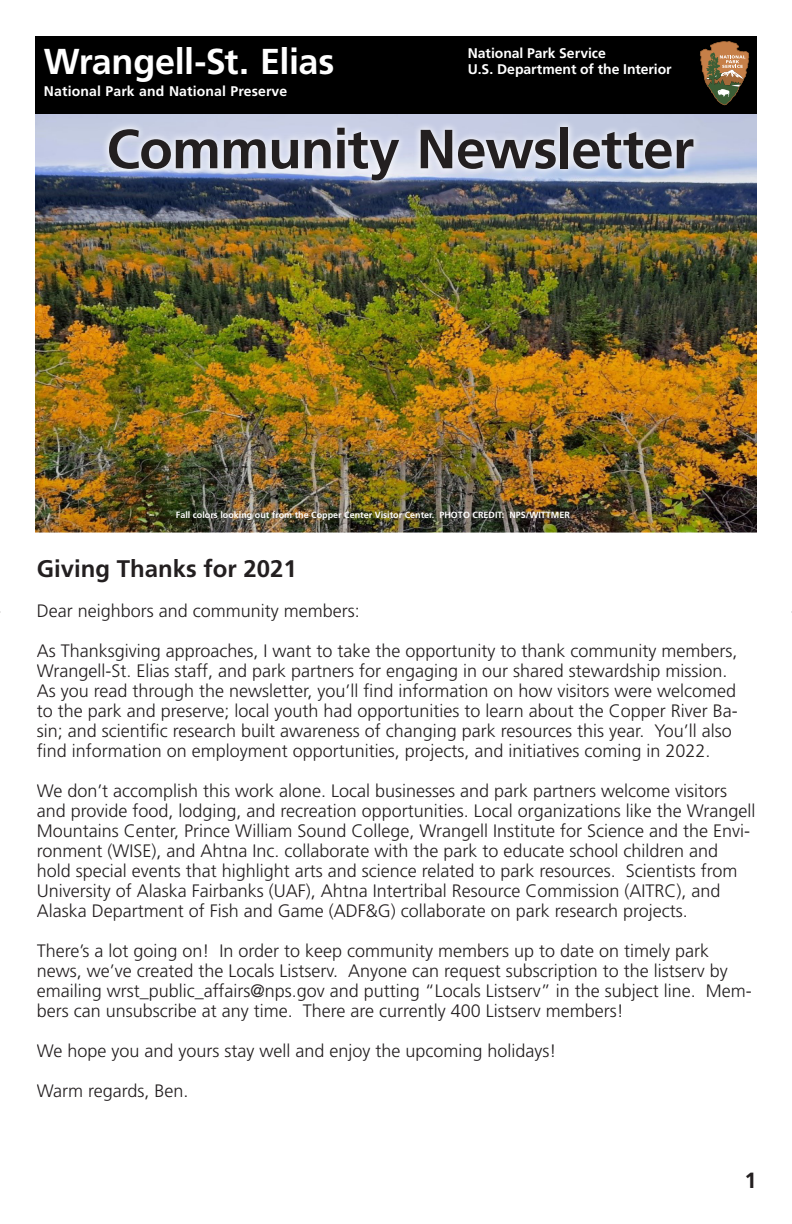
<style>
.page{position:relative;width:792px;height:1224px;background:#fff}
.page>*{position:absolute;margin:0;border:0;box-sizing:border-box;transform-origin:0 0}
.t1{font:700 55px "Frutiger LT Std";letter-spacing:-.015em;color:#231f20}
.t2{font:700 36px "Frutiger LT Std";letter-spacing:-.015em;color:#fff}
.t3{font:700 24px "Frutiger LT Std";color:#231f20}
.t4{font:700 22px "Frutiger LT Std";color:#231f20}
.t5{font:300 18px/20px "Frutiger LT Std";color:#231f20}
.t6{font:700 14px/16px "Frutiger LT Std";color:#fff}
.t7{font:700 9px "Frutiger LT Std";color:#fff}
</style>
<div class="page">
<div style="left:35px;top:36px;width:722px;height:78px;background:#000"></div>
<svg style="left:700px;top:41px;width:49px;height:64px"></svg>
<img style="left:36px;top:114px;width:720px;height:419px">
<div style="left:101px;top:119px;width:601px;height:70px;background:#fff;opacity:.9"></div>
<p class="t2" style="left:44px;top:40px;width:292px">Wrangell-St. Elias</p>
<p class="t6" style="left:468px;top:45px;width:205px">National Park Service<br>U.S. Department of the Interior</p>
<p class="t6" style="left:44px;top:83px;width:245px">National Park and National Preserve</p>
<h1 class="t1" style="left:106px;top:117px;width:589px">Community Newsletter</h1>
<p class="t7" style="left:176px;top:509px;width:396px">Fall colors looking out from the Copper Center Visitor Center. PHOTO CREDIT: NPS/WITTMER</p>
<p class="t3" style="left:37px;top:555px;width:262px">Giving Thanks for 2021</p>
<p class="t5" style="left:37px;top:601px;width:325px">Dear neighbors and community members:</p>
<p class="t5" style="left:37px;top:641px;width:703px">As Thanksgiving approaches, I want to take the opportunity to thank community members, Wrangell-St. Elias staff, and park partners for engaging in our shared stewardship mission.<br>As you read through the newsletter, you’ll fnd information on how visitors were welcomed to the park and preserve; local youth had opportunities to learn about the Copper River Ba&shy;sin; and scientifc research built awareness of changing park resources this year. You’ll also fnd information on employment opportunities, projects, and initiatives coming in 2022.</p>
<p class="t5" style="left:37px;top:781px;width:720px">We don’t accomplish this work alone. Local businesses and park partners welcome visitors and provide food, lodging, and recreation opportunities. Local organizations like the Wrangell Mountains Center, Prince William Sound College, Wrangell Institute for Science and the Envi&shy;ronment (WISE), and Ahtna Inc. collaborate with the park to educate school children and hold special events that highlight arts and science related to park resources. Scientists from University of Alaska Fairbanks (UAF), Ahtna Intertribal Resource Commission (AITRC), and Alaska Department of Fish and Game (ADF&amp;G) collaborate on park research projects.</p>
<p class="t5" style="left:37px;top:941px;width:717px">There’s a lot going on! In order to keep community members up to date on timely park news, we’ve created the Locals Listserv. Anyone can request subscription to the listserv by emailing wrst_public_affairs@nps.gov and putting “Locals Listserv” in the subject line. Mem&shy;bers can unsubscribe at any time. There are currently 400 Listserv members!</p>
<p class="t5" style="left:37px;top:1041px;width:521px">We hope you and yours stay well and enjoy the upcoming holidays!</p>
<p class="t5" style="left:37px;top:1081px;width:153px">Warm regards, Ben.</p>
<p class="t4" style="left:745px;top:1168px;width:14px">1</p>
</div>
